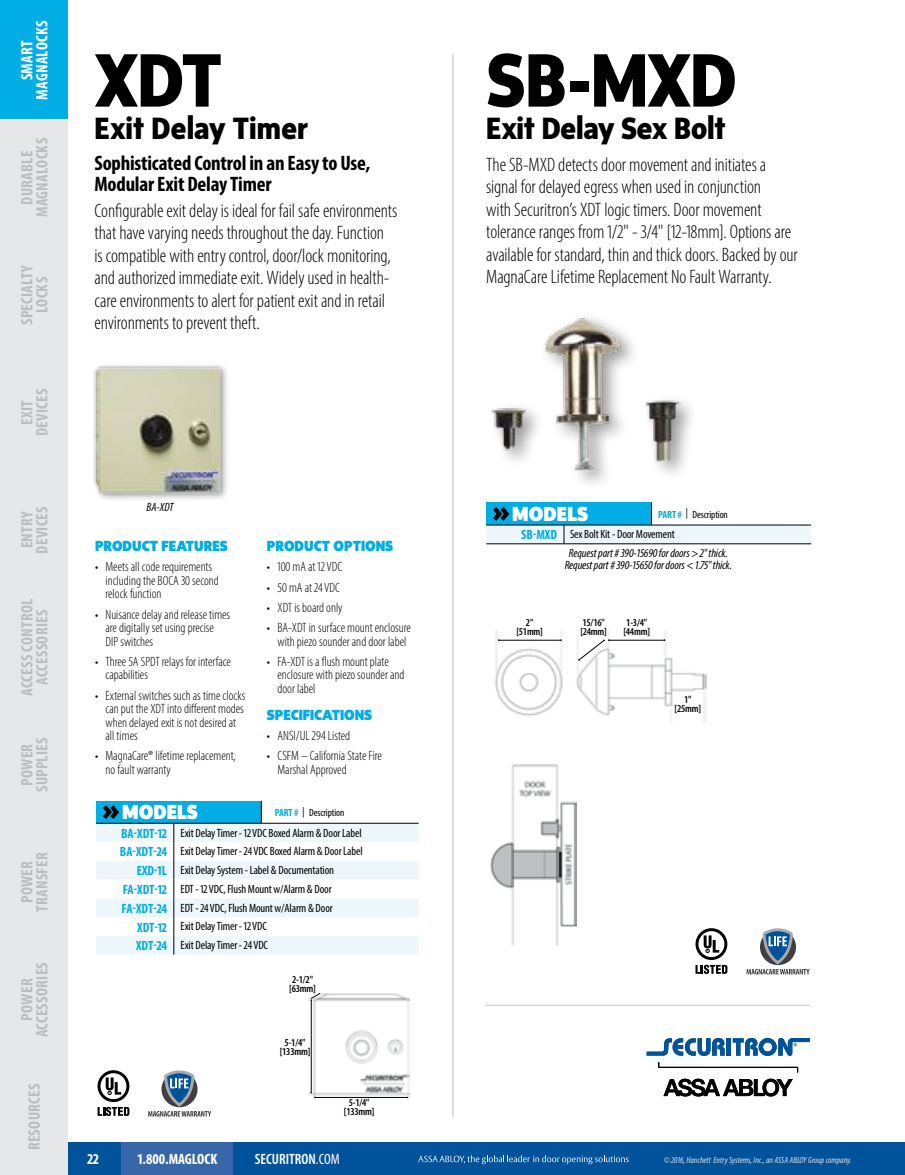
<style>
.page{position:relative;width:905px;height:1175px;background:#fff}
.page>*{position:absolute;margin:0;border:0;box-sizing:border-box;transform-origin:0 0}
.t1{font:800 77.25px "Sense";letter-spacing:-.015em;color:#000}
.t2{font:800 31.5px "Sense";letter-spacing:-.005em;color:#000}
.t3{font:700 condensed 21px/21px "Myriad Pro";letter-spacing:-.01em;color:#000}
.t4{font:900 20.85px "Sense";color:#fff}
.t5{font:300 condensed 19.5px/22.5px "Myriad Pro";letter-spacing:-.005em;color:#000}
.t6{font:700 condensed 16.5px/15px "Myriad Pro";letter-spacing:.015em;color:#bbbdc0;text-align:center}
.t7{font:700 condensed 16.5px/15px "Myriad Pro";letter-spacing:.015em;color:#fff;text-align:center}
.t8{font:900 15px "Sense";color:#00ade4}
.t9{font:700 condensed 15px "Myriad Pro";color:#fff}
.t10{font:600 condensed 15px "Myriad Pro";color:#fff}
.t11{font:300 condensed 13.5px/13.5px "Myriad Pro";color:#000}
.t12{font:condensed 12px "Myriad Pro";letter-spacing:-.01em;color:#000}
.t13{font:italic condensed 12px/18.8px "Myriad Pro";letter-spacing:-.01em;color:#000}
.t14{font:600 condensed 10.5px/9px "Myriad Pro";letter-spacing:-.02em;color:#000;text-align:center}
.t15{font:condensed 10.5px "Myriad Pro";letter-spacing:-.01em;color:#000}
.t16{font:italic condensed 9px "Myriad Pro";color:#dbdcde}
.s1{font-weight:700;color:#00ade4}
.s2{font-weight:700;font-size:13.5px;color:#00ade4}
.s3{font-weight:700;font-style:normal;font-size:13.5px;color:#00ade4}
.s4{font-style:normal}
.s5{font-weight:400}
</style>
<div class="page">
<div style="left:65px;top:1141px;width:839px;height:33px;background:#00529b"></div>
<div style="left:122px;top:1141px;width:111px;height:33px;background:#3767a9"></div>
<svg style="left:418px;top:1155px;width:210px;height:9px"></svg>
<div style="left:0;top:0;width:68px;height:1174px;background:#e6e7e8"></div>
<div style="left:0;top:0;width:68px;height:119px;background:#00ade4"></div>
<hr style="left:452px;top:54px;width:1px;height:1063px;background:#d1d2d4">
<hr style="left:485px;top:1005px;width:324px;height:1px;background:#d1d2d4">
<svg style="left:658px;top:1062px;width:140px;height:10px"></svg>
<svg style="left:663px;top:1078px;width:129px;height:18px"></svg>
<div style="left:726px;top:1038px;width:5px;height:17px;background:#00529b"></div>
<svg style="left:646px;top:1038px;width:78px;height:18px"></svg>
<svg style="left:732px;top:1038px;width:77px;height:18px"></svg>
<div style="left:487px;top:312px;width:211px;height:178px;background:#000;opacity:.4"></div>
<img style="left:490px;top:314px;width:192px;height:157px">
<svg style="left:96px;top:801px;width:322px;height:153px"></svg>
<svg style="left:486px;top:502px;width:325px;height:42px"></svg>
<div style="left:92px;top:362px;width:138px;height:140px;background:#000;opacity:.4"></div>
<img style="left:92px;top:362px;width:133px;height:136px">
<img style="left:308px;top:993px;width:101px;height:107px">
<hr style="left:315px;top:1097px;width:92px;height:1px;background:#000">
<hr style="left:311px;top:1000px;width:1px;height:92px;background:#000">
<svg style="left:310px;top:1092px;width:5px;height:6px"></svg>
<svg style="left:310px;top:993px;width:10px;height:7px"></svg>
<img style="left:495px;top:630px;width:211px;height:93px">
<hr style="left:498px;top:640px;width:63px;height:1px;background:#000">
<hr style="left:608px;top:640px;width:56px;height:1px;background:#000">
<svg style="left:577px;top:639px;width:32px;height:22px"></svg>
<img style="left:490px;top:765px;width:87px;height:180px">
<svg style="left:97px;top:1070px;width:32px;height:46px"></svg>
<svg style="left:695px;top:928px;width:32px;height:46px"></svg>
<svg style="left:148px;top:1070px;width:63px;height:46px"></svg>
<svg style="left:746px;top:928px;width:63px;height:46px"></svg>
<p class="t7" style="left:19px;top:100px;width:81px;rotate:-90deg">SMART<br>MAGNALOCKS</p>
<p class="t6" style="left:19px;top:217px;width:81px;rotate:-90deg">DURABLE<br>MAGNALOCKS</p>
<p class="t6" style="left:19px;top:325px;width:62px;rotate:-90deg">SPECIALTY<br>LOCKS</p>
<p class="t6" style="left:19px;top:436px;width:49px;rotate:-90deg">EXIT<br>DEVICES</p>
<p class="t6" style="left:19px;top:553px;width:49px;rotate:-90deg">ENTRY<br>DEVICES</p>
<p class="t6" style="left:19px;top:696px;width:98px;rotate:-90deg">ACCESS CONTROL<br>ACCESSORIES</p>
<p class="t6" style="left:19px;top:792px;width:56px;rotate:-90deg">POWER<br>SUPPLIES</p>
<p class="t6" style="left:19px;top:912px;width:61px;rotate:-90deg">POWER<br>TRANSFER</p>
<p class="t6" style="left:19px;top:1037px;width:77px;rotate:-90deg">POWER<br>ACCESSORIES</p>
<p class="t6" style="left:27px;top:1150px;width:68px;rotate:-90deg">RESOURCES</p>
<h1 class="t1" style="left:94px;top:36px;width:129px">XDT</h1>
<h2 class="t2" style="left:94px;top:110px;width:215px">Exit Delay Timer</h2>
<p class="t3" style="left:94px;top:152px;width:277px">Sophisticated Control in an Easy to Use,<br>Modular Exit Delay Timer</p>
<p class="t5" style="left:94px;top:199px;width:304px">Configurable exit delay is ideal for fail safe environments that have varying needs throughout the day. Function<br>is compatible with entry control, door/lock monitoring, and authorized immediate exit. Widely used in health&shy;care environments to alert for patient exit and in retail environments to prevent theft.</p>
<p class="t13" style="left:146px;top:497px;width:28px">BA-XDT</p>
<p class="t8" style="left:95px;top:537px;width:134px">PRODUCT FEATURES</p>
<p class="t11" style="left:105px;top:560px;width:115px;text-indent:-11px">• Meets all code requirements including the BOCA 30 second relock function</p>
<p class="t11" style="left:105px;top:607px;width:126px;text-indent:-11px">• Nuisance delay and release times are digitally set using precise<br>DIP switches</p>
<p class="t11" style="left:105px;top:654px;width:127px;text-indent:-11px">• Three 5A SPDT relays for interface capabilities</p>
<p class="t11" style="left:105px;top:688px;width:141px;text-indent:-11px">• External switches such as time clocks can put the XDT into different modes when delayed exit is not desired at all times</p>
<p class="t11" style="left:105px;top:749px;width:132px;text-indent:-11px">• MagnaCare® lifetime replacement, no fault warranty</p>
<p class="t8" style="left:267px;top:537px;width:128px">PRODUCT OPTIONS</p>
<p class="t11" style="left:267px;top:560px;width:77px">• 100 mA at 12 VDC</p>
<p class="t11" style="left:267px;top:580px;width:75px">• 50 mA at 24 VDC</p>
<p class="t11" style="left:267px;top:600px;width:77px">• XDT is board only</p>
<p class="t11" style="left:267px;top:620px;width:145px;text-align:center">• BA-XDT in surface mount enclosure with piezo sounder and door label</p>
<p class="t11" style="left:277px;top:654px;width:128px;text-indent:-11px">• FA-XDT is a flush mount plate enclosure with piezo sounder and door label</p>
<p class="t8" style="left:267px;top:706px;width:107px">SPECIFICATIONS</p>
<p class="t11" style="left:267px;top:728px;width:85px">• ANSI/UL 294 Listed</p>
<p class="t11" style="left:277px;top:749px;width:106px;text-indent:-11px">• CSFM – California State Fire<br>Marshal Approved</p>
<p class="t4" style="left:122px;top:800px;width:77px">MODELS</p>
<p class="t15" style="left:275px;top:806px;width:71px"><span class="s1">PART #</span> | Description</p>
<p class="t12" style="left:121px;top:825px;width:242px"><span class="s2">BA-XDT-12</span> Exit Delay Timer - 12 VDC Boxed Alarm &amp; Door Label</p>
<p class="t12" style="left:120px;top:844px;width:244px"><span class="s2">BA-XDT-24</span> Exit Delay Timer - 24 VDC Boxed Alarm &amp; Door Label</p>
<p class="t12" style="left:137px;top:863px;width:199px"><span class="s2">EXD-1L</span> Exit Delay System - Label &amp; Documentation</p>
<p class="t12" style="left:123px;top:881px;width:210px"><span class="s2">FA-XDT-12</span> EDT - 12 VDC, Flush Mount w/Alarm &amp; Door</p>
<p class="t12" style="left:122px;top:900px;width:213px"><span class="s2">FA-XDT-24</span> EDT - 24 VDC, Flush Mount w/Alarm &amp; Door</p>
<p class="t12" style="left:137px;top:919px;width:131px"><span class="s2">XDT-12</span> Exit Delay Timer - 12 VDC</p>
<p class="t12" style="left:136px;top:938px;width:133px"><span class="s2">XDT-24</span> Exit Delay Timer - 24 VDC</p>
<p class="t14" style="left:289px;top:975px;width:28px;text-align:left">2-1/2" [63mm]</p>
<p class="t14" style="left:280px;top:1037px;width:32px">5-1/4" [133mm]</p>
<p class="t14" style="left:344px;top:1098px;width:32px">5-1/4" [133mm]</p>
<h1 class="t1" style="left:486px;top:36px;width:252px">SB-MXD</h1>
<h2 class="t2" style="left:486px;top:110px;width:241px">Exit Delay Sex Bolt</h2>
<p class="t5" style="left:486px;top:153px;width:313px">The SB-MXD detects door movement and initiates a signal for delayed egress when used in conjunction<br>with Securitron’s XDT logic timers. Door movement tolerance ranges from 1/2" - 3/4" [12-18mm]. Options are available for standard, thin and thick doors. Backed by our MagnaCare Lifetime Replacement No Fault Warranty.</p>
<p class="t4" style="left:512px;top:502px;width:77px">MODELS</p>
<p class="t15" style="left:658px;top:508px;width:71px"><span class="s1">PART #</span> | Description</p>
<p class="t13" style="left:569px;top:525px;width:160px;text-indent:-48px"><span class="s3">SB-MXD</span> <span class="s4">Sex Bolt Kit - Door Movement<br></span>Request part # 390-15690 for doors &gt; 2" thick.</p>
<p class="t13" style="left:564px;top:555px;width:169px">Request part # 390-15650 for doors &lt; 1.75" thick.</p>
<p class="t14" style="left:516px;top:618px;width:28px">2" [51mm]</p>
<p class="t14" style="left:623px;top:618px;width:28px;text-align:left">1-3/4" [44mm]</p>
<p class="t14" style="left:580px;top:618px;width:28px;text-align:left">15/16" [24mm]</p>
<p class="t14" style="left:674px;top:694px;width:28px">1" [25mm]</p>
<p class="t9" style="left:87px;top:1149px;width:13px">22</p>
<p class="t9" style="left:138px;top:1149px;width:81px">1.800.MAGLOCK</p>
<p class="t10" style="left:255px;top:1149px;width:86px">SECURITRON<span class="s5">.COM</span></p>
<p class="t16" style="left:664px;top:1154px;width:189px">© 2016, Hanchett Entry Systems, Inc., an ASSA ABLOY Group company.</p>
</div>
